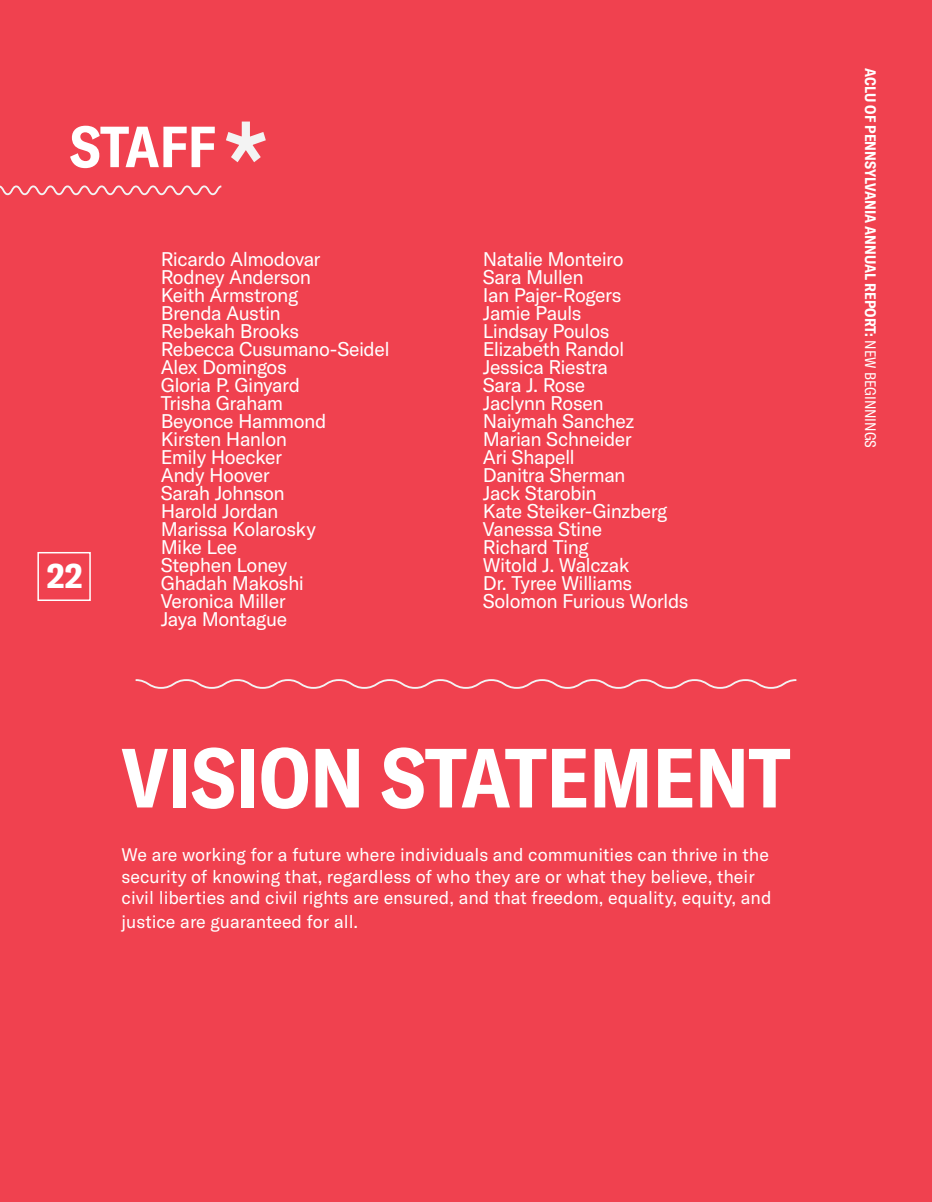
<style>
.page{position:relative;width:932px;height:1202px;background:#f0414f}
.page>*{position:absolute;margin:0;border:0;box-sizing:border-box;transform-origin:0 0}
.t1{font:700 condensed 82.5px "GT America";color:#fff}
.t2{font:700 condensed 57px "GT America";color:#fff}
.t3{font:700 condensed 34.5px "GT America";color:#fff}
.t4{font:19.5px "GT America";letter-spacing:-.025em;color:#fff}
.t5{font:18px/21.6px "GT America";color:#fff}
.t6{font:700 condensed 15px "GT America";color:#fff}
.s1{font-weight:400}
</style>
<div class="page">
<svg style="left:0;top:185px;width:222px;height:11px"></svg>
<svg style="left:135px;top:679px;width:662px;height:10px"></svg>
<div style="left:37px;top:552px;width:54px;height:49px;border:2px solid #fff"></div>
<svg style="left:226px;top:121px;width:40px;height:41px"></svg>
<p class="t2" style="left:70px;top:112px;width:147px">STAFF</p>
<p class="t3" style="left:47px;top:554px;width:37px">22</p>
<p class="t4" style="left:161px;top:247px;width:161px">Ricardo Almodovar</p>
<p class="t4" style="left:161px;top:265px;width:152px">Rodney Anderson</p>
<p class="t4" style="left:161px;top:283px;width:139px">Keith Armstrong</p>
<p class="t4" style="left:161px;top:301px;width:121px">Brenda Austin</p>
<p class="t4" style="left:161px;top:319px;width:140px">Rebekah Brooks</p>
<p class="t4" style="left:161px;top:337px;width:230px">Rebecca Cusumano-Seidel</p>
<p class="t4" style="left:161px;top:355px;width:127px">Alex Domingos</p>
<p class="t4" style="left:161px;top:373px;width:141px">Gloria P. Ginyard</p>
<p class="t4" style="left:161px;top:391px;width:124px">Trisha Graham</p>
<p class="t4" style="left:161px;top:409px;width:167px">Beyonce Hammond</p>
<p class="t4" style="left:161px;top:427px;width:128px">Kirsten Hanlon</p>
<p class="t4" style="left:161px;top:445px;width:123px">Emily Hoecker</p>
<p class="t4" style="left:161px;top:463px;width:111px">Andy Hoover</p>
<p class="t4" style="left:161px;top:481px;width:126px">Sarah Johnson</p>
<p class="t4" style="left:161px;top:499px;width:119px">Harold Jordan</p>
<p class="t4" style="left:161px;top:517px;width:157px">Marissa Kolarosky</p>
<p class="t4" style="left:161px;top:535px;width:78px">Mike Lee</p>
<p class="t4" style="left:161px;top:553px;width:128px">Stephen Loney</p>
<p class="t4" style="left:161px;top:571px;width:145px">Ghadah Makoshi</p>
<p class="t4" style="left:161px;top:589px;width:126px">Veronica Miller</p>
<p class="t4" style="left:161px;top:607px;width:128px">Jaya Montague</p>
<p class="t4" style="left:483px;top:247px;width:142px">Natalie Monteiro</p>
<p class="t4" style="left:483px;top:265px;width:102px">Sara Mullen</p>
<p class="t4" style="left:483px;top:283px;width:140px">Ian Pajer-Rogers</p>
<p class="t4" style="left:483px;top:301px;width:100px">Jamie Pauls</p>
<p class="t4" style="left:483px;top:319px;width:128px">Lindsay Poulos</p>
<p class="t4" style="left:483px;top:337px;width:143px">Elizabeth Randol</p>
<p class="t4" style="left:483px;top:355px;width:127px">Jessica Riestra</p>
<p class="t4" style="left:483px;top:373px;width:104px">Sara J. Rose</p>
<p class="t4" style="left:483px;top:391px;width:122px">Jaclynn Rosen</p>
<p class="t4" style="left:483px;top:409px;width:153px">Naiymah Sanchez</p>
<p class="t4" style="left:483px;top:427px;width:150px">Marian Schneider</p>
<p class="t4" style="left:483px;top:445px;width:93px">Ari Shapell</p>
<p class="t4" style="left:483px;top:463px;width:144px">Danitra Sherman</p>
<p class="t4" style="left:483px;top:481px;width:115px">Jack Starobin</p>
<p class="t4" style="left:483px;top:499px;width:186px">Kate Steiker-Ginzberg</p>
<p class="t4" style="left:483px;top:517px;width:121px">Vanessa Stine</p>
<p class="t4" style="left:483px;top:535px;width:107px">Richard Ting</p>
<p class="t4" style="left:483px;top:553px;width:148px">Witold J. Walczak</p>
<p class="t4" style="left:483px;top:571px;width:151px">Dr. Tyree Williams</p>
<p class="t4" style="left:483px;top:589px;width:207px">Solomon Furious Worlds</p>
<p class="t1" style="left:122px;top:728px;width:670px">VISION STATEMENT</p>
<p class="t5" style="left:122px;top:844px;width:651px">We are working for a future where individuals and communities can thrive in the security of knowing that, regardless of who they are or what they believe, their civil liberties and civil rights are ensured, and that freedom, equality, equity, and</p>
<p class="t5" style="left:122px;top:910px;width:238px">justice are guaranteed for all.</p>
<p class="t6" style="left:879px;top:68px;width:381px;rotate:90deg">ACLU OF PENNSYLVANIA ANNUAL REPORT: <span class="s1">NEW BEGINNINGS</span></p>
</div>
